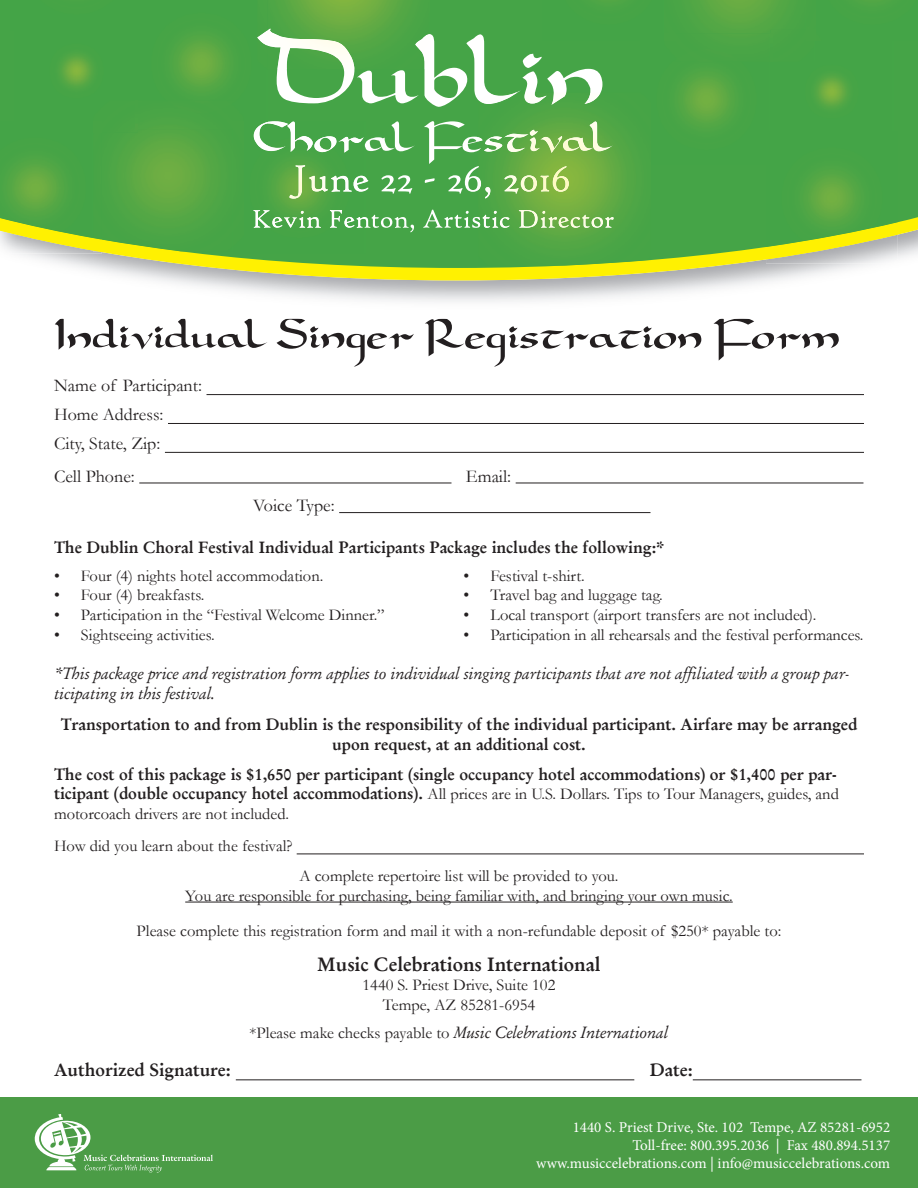
<style>
.page{position:relative;width:918px;height:1188px;background:#fff}
.page>*{position:absolute;margin:0;border:0;box-sizing:border-box;transform-origin:0 0}
.t1{font:51px "Dorovar FLF Carolus";color:#231f20}
.t2{font:19.5px "Garamond Halbfett";color:#231f20}
.t3{font:18px/29px "Garamond";color:#231f20}
.t4{font:18px "Garamond Halbfett";color:#231f20}
.t5{font:16.5px/19.8px "Garamond";color:#231f20;text-align:center}
.t6{font:16.5px/19.8px "Garamond Halbfett";color:#231f20;text-align:center}
.t7{font:16.5px/19.8px "Garamond Kursiv";color:#231f20}
.t8{font:15px/18px "Minion Pro";color:#fff;text-align:right}
.s1{font-family:"Garamond Halbfett"}
.s2{font-family:"Garamond"}
</style>
<div class="page">
<hr style="left:207px;top:394px;width:657px;height:1px;background:#231f20">
<hr style="left:168px;top:423px;width:696px;height:1px;background:#231f20">
<hr style="left:165px;top:452px;width:699px;height:1px;background:#231f20">
<hr style="left:297px;top:853px;width:567px;height:1px;background:#231f20">
<hr style="left:139px;top:483px;width:313px;height:1px;background:#231f20">
<hr style="left:339px;top:512px;width:312px;height:1px;background:#231f20">
<div style="left:0;top:1097px;width:918px;height:91px;background:#4b9c46"></div>
<hr style="left:516px;top:483px;width:347px;height:1px;background:#231f20">
<hr style="left:185px;top:902px;width:548px;height:1px;background:#231f20">
<svg style="left:35px;top:1114px;width:178px;height:59px"></svg>
<hr style="left:236px;top:1079px;width:398px;height:1px;background:#231f20">
<hr style="left:693px;top:1079px;width:168px;height:1px;background:#231f20">
<svg style="left:64px;top:268px;width:807px;height:12px"></svg>
<svg style="left:0;top:0;width:918px;height:268px;background:#64b04e"></svg>
<svg style="left:365px;top:165px;width:3px;height:34px"></svg>
<svg style="left:381px;top:175px;width:31px;height:19px"></svg>
<img style="left:15px;top:31px;width:121px;height:91px">
<img style="left:102px;top:129px;width:132px;height:122px">
<img style="left:93px;top:100px;width:45px;height:32px">
<img style="left:234px;top:129px;width:131px;height:125px">
<img style="left:289px;top:165px;width:16px;height:34px">
<img style="left:309px;top:176px;width:19px;height:16px">
<img style="left:331px;top:176px;width:21px;height:16px">
<img style="left:354px;top:176px;width:11px;height:16px">
<svg style="left:253px;top:210px;width:68px;height:18px"></svg>
<img style="left:299px;top:211px;width:6px;height:17px">
<img style="left:307px;top:217px;width:14px;height:11px">
<svg style="left:330px;top:210px;width:84px;height:22px;background:#69b56a"></svg>
<img style="left:0;top:252px;width:102px;height:2px">
<img style="left:0;top:238px;width:93px;height:14px">
<img style="left:0;top:122px;width:93px;height:116px">
<img style="left:15px;top:122px;width:78px;height:10px">
<svg style="left:93px;top:240px;width:9px;height:12px"></svg>
<img style="left:93px;top:132px;width:9px;height:108px">
<svg style="left:93px;top:122px;width:9px;height:10px"></svg>
<img style="left:138px;top:0;width:129px;height:122px">
<svg style="left:257px;top:29px;width:345px;height:78px"></svg>
<img style="left:136px;top:31px;width:2px;height:69px">
<div style="left:136px;top:100px;width:108px;height:29px;background:#48a446"></div>
<img style="left:244px;top:122px;width:10px;height:7px">
<svg style="left:254px;top:121px;width:161px;height:32px"></svg>
<svg style="left:234px;top:122px;width:10px;height:7px"></svg>
<div style="left:10px;top:0;width:132px;height:31px;background:#44a447"></div>
<img style="left:257px;top:0;width:173px;height:69px">
<img style="left:267px;top:29px;width:87px;height:40px">
<img style="left:415px;top:34px;width:15px;height:35px">
<img style="left:257px;top:30px;width:10px;height:16px">
<img style="left:772px;top:40px;width:121px;height:92px">
<img style="left:664px;top:0;width:143px;height:33px">
<img style="left:770px;top:30px;width:45px;height:32px">
<div style="left:543px;top:0;width:121px;height:40px;background:#44a447"></div>
<div style="left:815px;top:0;width:103px;height:40px;background:#44a447"></div>
<img style="left:815px;top:30px;width:78px;height:10px">
<img style="left:807px;top:0;width:8px;height:30px">
<svg style="left:807px;top:30px;width:8px;height:10px"></svg>
<img style="left:641px;top:40px;width:129px;height:125px">
<img style="left:770px;top:62px;width:2px;height:70px">
<div style="left:664px;top:33px;width:108px;height:29px;background:#48a446"></div>
<img style="left:641px;top:33px;width:23px;height:7px">
<svg style="left:664px;top:33px;width:11px;height:7px"></svg>
<img style="left:766px;top:259px;width:132px;height:4px">
<img style="left:766px;top:247px;width:132px;height:12px">
<img style="left:766px;top:132px;width:132px;height:115px">
<img style="left:766px;top:132px;width:6px;height:33px">
<img style="left:478px;top:93px;width:173px;height:173px">
<img style="left:478px;top:93px;width:39px;height:11px">
<img style="left:524px;top:93px;width:23px;height:11px">
<img style="left:551px;top:93px;width:50px;height:12px">
<svg style="left:424px;top:121px;width:189px;height:77px;background:#6fb359"></svg>
<img style="left:504px;top:175px;width:15px;height:19px">
<img style="left:521px;top:175px;width:16px;height:17px">
<img style="left:540px;top:176px;width:9px;height:16px">
<img style="left:553px;top:166px;width:16px;height:26px">
<img style="left:509px;top:211px;width:10px;height:16px">
<svg style="left:423px;top:209px;width:86px;height:19px;background:#6fb86e"></svg>
<svg style="left:519px;top:210px;width:95px;height:18px;background:#8cc06d"></svg>
<img style="left:641px;top:93px;width:10px;height:72px">
<h1 class="t1" style="left:54px;top:307px;width:788px">Individual Singer Registration Form</h1>
<p class="t3" style="left:54px;top:370px;width:150px">Name of Participant:<br>Home Address:<br>City, State, Zip:</p>
<p class="t3" style="left:54px;top:461px;width:82px">Cell Phone:</p>
<p class="t3" style="left:253px;top:491px;width:83px">Voice Type:</p>
<p class="t3" style="left:466px;top:461px;width:47px">Email:</p>
<p class="t6" style="left:54px;top:537px;width:612px">The Dublin Choral Festival Individual Participants Package includes the following:*</p>
<p class="t5" style="left:54px;top:565px;width:271px">• Four (4) nights hotel accommodation.</p>
<p class="t5" style="left:54px;top:585px;width:152px">• Four (4) breakfasts.</p>
<p class="t5" style="left:54px;top:605px;width:332px">• Participation in the “Festival Welcome Dinner.”</p>
<p class="t5" style="left:54px;top:624px;width:162px">• Sightseeing activities.</p>
<p class="t5" style="left:464px;top:565px;width:123px">• Festival t-shirt.</p>
<p class="t5" style="left:464px;top:585px;width:201px">• Travel bag and luggage tag.</p>
<p class="t5" style="left:464px;top:605px;width:355px">• Local transport (airport transfers are not included).</p>
<p class="t5" style="left:464px;top:624px;width:401px">• Participation in all rehearsals and the festival performances.</p>
<p class="t7" style="left:54px;top:663px;width:797px">*This package price and registration form applies to individual singing participants that are not affiliated with a group par&shy;ticipating in this festival.</p>
<p class="t6" style="left:61px;top:714px;width:798px">Transportation to and from Dublin is the responsibility of the individual participant. Airfare may be arranged upon request, at an additional cost.</p>
<p class="t6" style="left:54px;top:764px;width:784px">The cost of this package is $1,650 per participant (single occupancy hotel accommodations) or $1,400 per par-</p>
<p class="t5" style="left:54px;top:784px;width:786px;text-align:left"><span class="s1">ticipant (double occupancy hotel accommodations).</span> All prices are in U.S. Dollars. Tips to Tour Managers, guides, and motorcoach drivers are not included.</p>
<p class="t5" style="left:54px;top:835px;width:240px">How did you learn about the festival?</p>
<p class="t5" style="left:185px;top:866px;width:549px">A complete repertoire list will be provided to you.<br>You are responsible for purchasing, being familiar with, and bringing your own music.</p>
<p class="t5" style="left:137px;top:921px;width:646px">Please complete this registration form and mail it with a non-refundable deposit of $250* payable to:</p>
<p class="t2" style="left:318px;top:952px;width:284px">Music Celebrations International</p>
<p class="t5" style="left:363px;top:975px;width:194px">1440 S. Priest Drive, Suite 102<br>Tempe, AZ 85281-6954</p>
<p class="t7" style="left:250px;top:1022px;width:420px"><span class="s2">*Please make checks payable to</span> Music Celebrations International</p>
<p class="t4" style="left:54px;top:1059px;width:178px">Authorized Signature:</p>
<p class="t4" style="left:650px;top:1059px;width:44px">Date:</p>
<p class="t8" style="left:536px;top:1119px;width:355px">1440 S. Priest Drive, Ste. 102 Tempe, AZ 85281-6952<br>Toll-free: 800.395.2036 | Fax 480.894.5137 www.musiccelebrations.com | info@musiccelebrations.com</p>
</div>
